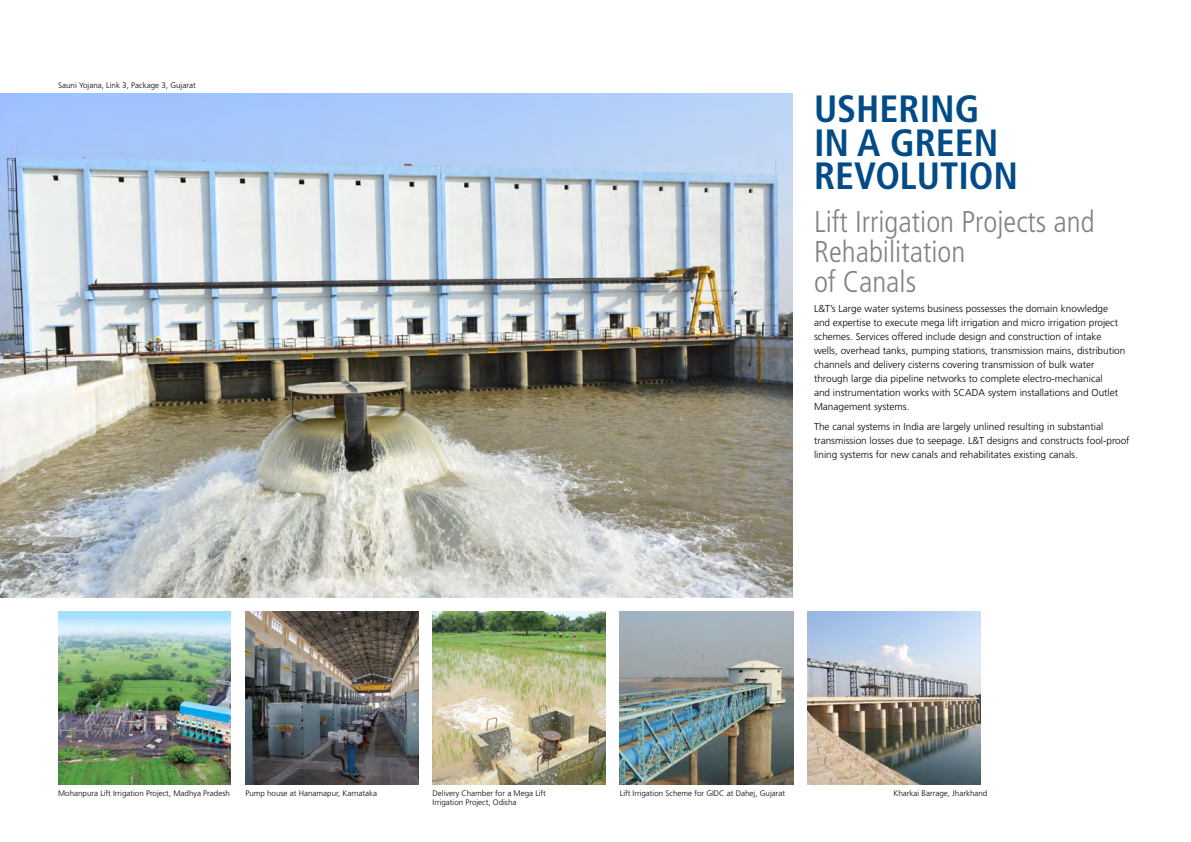
<style>
.page{position:relative;width:1191px;height:842px;background:#fff}
.page>*{position:absolute;margin:0;border:0;box-sizing:border-box;transform-origin:0 0}
.t1{font:700 condensed 38px/33.6px "Frutiger LT Pro";color:#004b88}
.t2{font:300 condensed 30px/30px "Frutiger LT Pro";color:#808285}
.t3{font:300 10px/14px "Frutiger LT Pro";color:#000}
.t4{font:300 8px/9.6px "Frutiger LT Pro";color:#000}
</style>
<div class="page">
<img style="left:58px;top:612px;width:173px;height:172px">
<img style="left:432px;top:612px;width:173px;height:172px">
<img style="left:620px;top:612px;width:173px;height:172px">
<img style="left:807px;top:612px;width:173px;height:172px">
<img style="left:0;top:94px;width:792px;height:503px">
<img style="left:245px;top:612px;width:173px;height:172px">
<p class="t4" style="left:58px;top:80px;width:139px">Sauni Yojana, Link 3, Package 3, Gujarat</p>
<h1 class="t1" style="left:814px;top:92px;width:206px">USHERING<br>IN A GREEN<br>REVOLUTION</h1>
<h2 class="t2" style="left:814px;top:207px;width:282px">Lift Irrigation Projects and<br>Rehabilitation<br>of Canals</h2>
<p class="t3" style="left:814px;top:302px;width:313px">L&amp;T’s Large water systems business possesses the domain knowledge and expertise to execute mega lift irrigation and micro irrigation project schemes. Services offered include design and construction of intake wells, overhead tanks, pumping stations, transmission mains, distribution channels and delivery cisterns covering transmission of bulk water through large dia pipeline networks to complete electro-mechanical<br>and instrumentation works with SCADA system installations and Outlet Management systems.</p>
<p class="t3" style="left:814px;top:419px;width:317px">The canal systems in India are largely unlined resulting in substantial transmission losses due to seepage. L&amp;T designs and constructs fool-proof lining systems for new canals and rehabilitates existing canals.</p>
<p class="t4" style="left:58px;top:788px;width:173px">Mohanpura Lift Irrigation Project, Madhya Pradesh</p>
<p class="t4" style="left:245px;top:788px;width:133px">Pump house at Hanamapur, Karnataka</p>
<p class="t4" style="left:432px;top:788px;width:115px">Delivery Chamber for a Mega Lift<br>Irrigation Project, Odisha</p>
<p class="t4" style="left:620px;top:788px;width:167px">Lift Irrigation Scheme for GIDC at Dahej, Gujarat</p>
<p class="t4" style="left:893px;top:788px;width:95px">Kharkai Barrage, Jharkhand</p>
</div>
